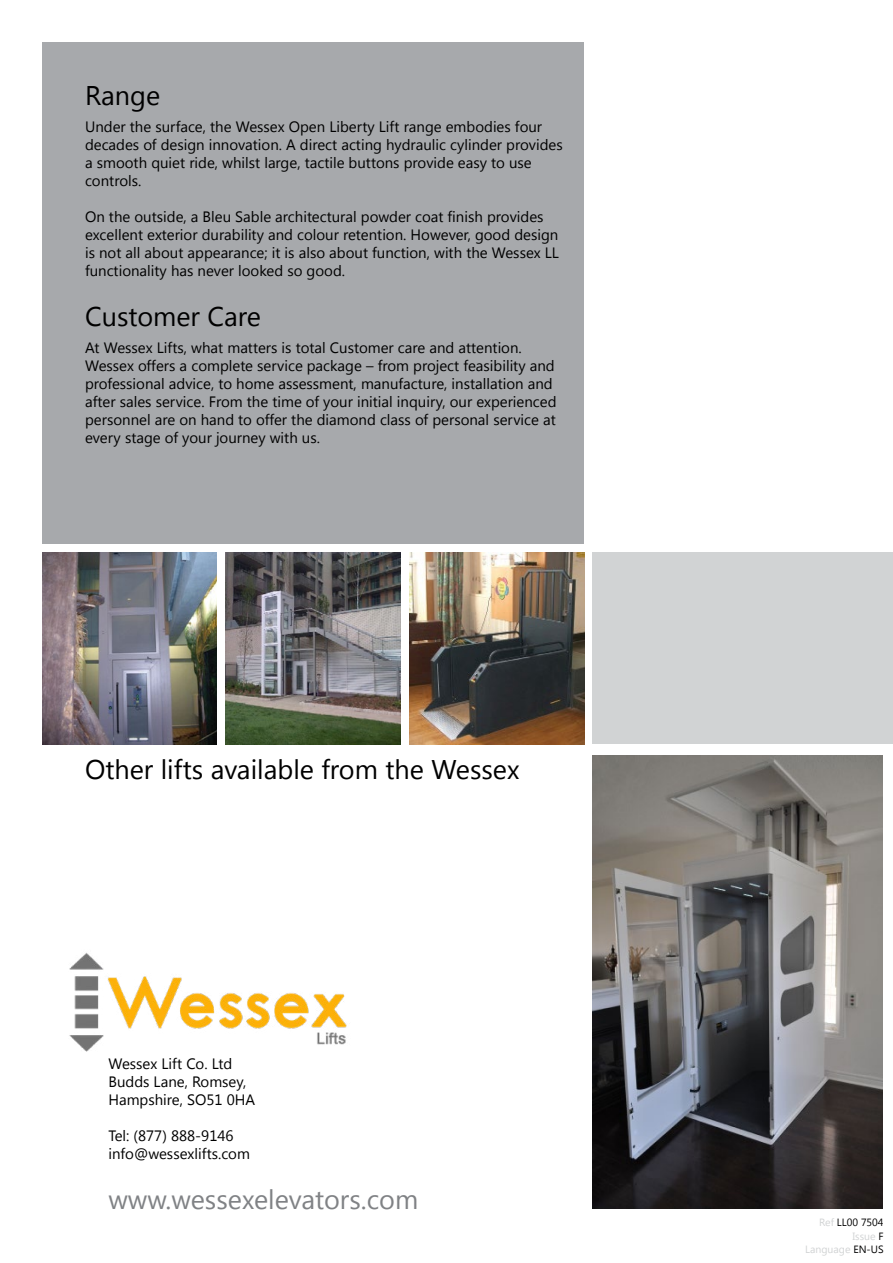
<style>
.page{position:relative;width:893px;height:1263px;background:#fff}
.page>*{position:absolute;margin:0;border:0;box-sizing:border-box;transform-origin:0 0}
.t1{font:27px "Segoe UI";color:#000}
.t2{font:27px "Segoe UI";color:#808285}
.t3{font:15px/18px "Segoe UI";color:#000}
.t4{font:10.5px/13.5px "Segoe UI";color:#d1d3d4;text-align:right}
.s1{color:#000}
</style>
<div class="page">
<img style="left:592px;top:756px;width:291px;height:452px">
<img style="left:43px;top:552px;width:174px;height:192px">
<img style="left:226px;top:552px;width:175px;height:192px">
<img style="left:409px;top:552px;width:175px;height:192px">
<div style="left:593px;top:552px;width:300px;height:192px;background:#d1d3d4"></div>
<div style="left:43px;top:43px;width:541px;height:501px;background:#a7a9ac"></div>
<img style="left:69px;top:952px;width:278px;height:100px">
<h1 class="t1" style="left:85px;top:77px;width:77px">Range</h1>
<p class="t3" style="left:85px;top:117px;width:479px">Under the surface, the Wessex Open Liberty Lift range embodies four decades of design innovation. A direct acting hydraulic cylinder provides a smooth quiet ride, whilst large, tactile buttons provide easy to use controls.</p>
<p class="t3" style="left:85px;top:207px;width:475px">On the outside, a Bleu Sable architectural powder coat finish provides excellent exterior durability and colour retention. However, good design is not all about appearance; it is also about function, with the Wessex LL functionality has never looked so good.</p>
<h1 class="t1" style="left:85px;top:298px;width:177px">Customer Care</h1>
<p class="t3" style="left:85px;top:337px;width:473px">At Wessex Lifts, what matters is total Customer care and attention.<br>Wessex offers a complete service package – from project feasibility and professional advice, to home assessment, manufacture, installation and after sales service. From the time of your initial inquiry, our experienced personnel are on hand to offer the diamond class of personal service at every stage of your journey with us.</p>
<h1 class="t1" style="left:85px;top:751px;width:436px">Other lifts available from the Wessex</h1>
<p class="t3" style="left:108px;top:1054px;width:148px">Wessex Lift Co. Ltd<br>Budds Lane, Romsey,<br>Hampshire, SO51 0HA</p>
<p class="t3" style="left:108px;top:1126px;width:143px">Tel: (877) 888-9146 info@wessexlifts.com</p>
<h1 class="t2" style="left:108px;top:1181px;width:311px">www.wessexelevators.com</h1>
<p class="t4" style="left:805px;top:1215px;width:80px">Ref <span class="s1">LL00 7504<br></span>Issue <span class="s1">F<br></span>Language <span class="s1">EN-US</span></p>
</div>
